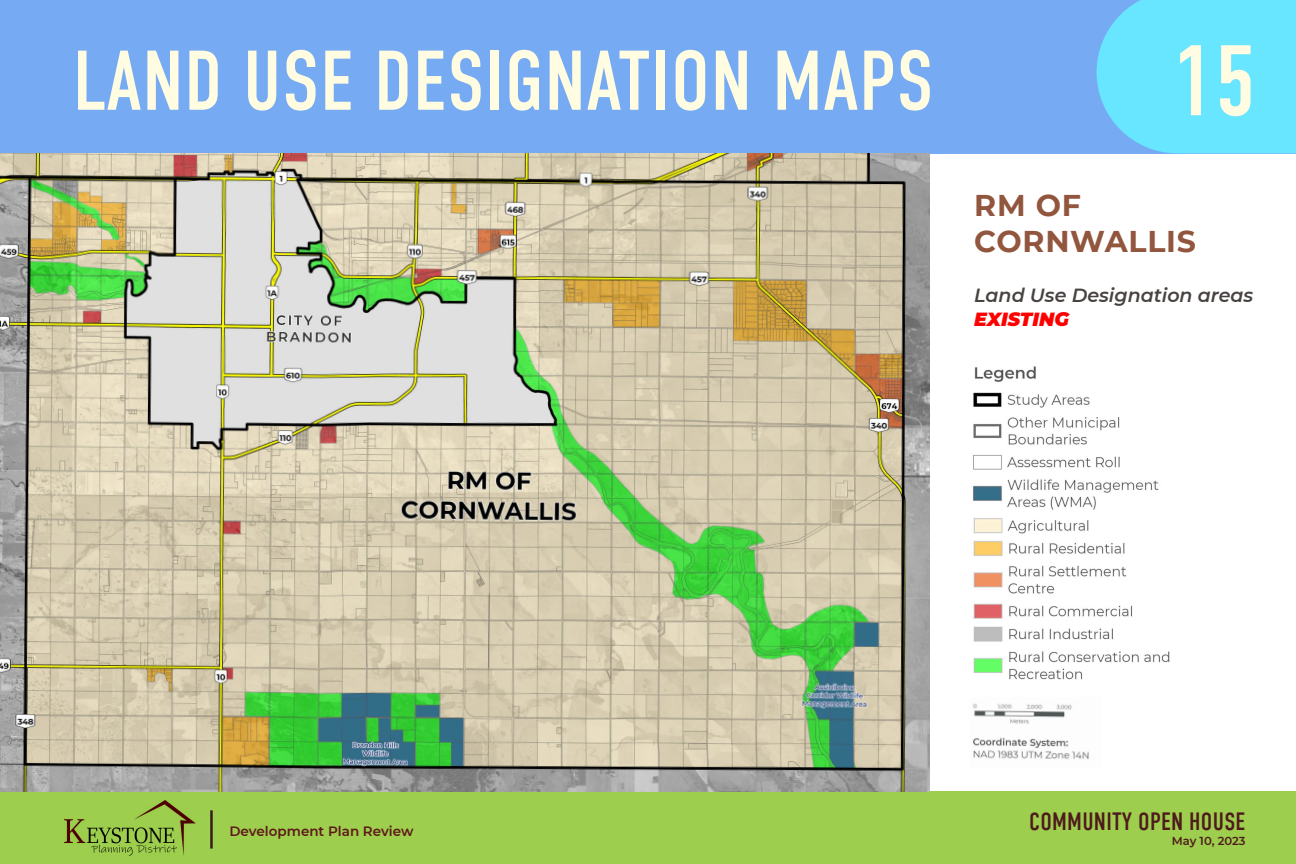
<style>
.page{position:relative;width:1296px;height:864px;background:#fff}
.page>*{position:absolute;margin:0;border:0;box-sizing:border-box;transform-origin:0 0}
.t1{font:100px "DIN Condensed";color:#fffce1}
.t2{font:84.5px "DIN Condensed";letter-spacing:.01em;color:#fffce1}
.t3{font:700 30px/36px "Montserrat";letter-spacing:.025em;color:#91563d}
.t4{font:25px "DIN Condensed";letter-spacing:.01em;color:#4e1b1c}
.t5{font:italic 600 19px "Montserrat";color:#484341}
.t6{font:italic 900 19px "Montserrat";color:#fe0000}
.t7{font:600 13.5px "Montserrat";color:#5e1819}
.t8{font:600 11.55px "Montserrat";color:#4e1b1c}
</style>
<div class="page">
<div style="left:0;top:791px;width:1296px;height:73px;background:#9dce4d"></div>
<div style="left:0;top:0;width:1296px;height:153px;background:#76abf4"></div>
<svg style="left:1097px;top:0;width:199px;height:153px;background:#69e0fe"></svg>
<img style="left:64px;top:800px;width:132px;height:55px">
<hr style="left:210px;top:810px;width:3px;height:39px;background:#361b1e">
<img style="left:0;top:153px;width:930px;height:638px">
<img style="left:973px;top:703px;width:116px;height:57px">
<img style="left:973px;top:366px;width:186px;height:144px">
<img style="left:973px;top:518px;width:197px;height:162px">
<h1 class="t2" style="left:73px;top:34px;width:862px">LAND USE DESIGNATION MAPS</h1>
<h1 class="t1" style="left:1173px;top:25px;width:85px">15</h1>
<h2 class="t3" style="left:974px;top:186px;width:223px">RM OF<br>CORNWALLIS</h2>
<p class="t5" style="left:974px;top:282px;width:281px">Land Use Designation areas</p>
<p class="t6" style="left:974px;top:305px;width:96px">EXISTING</p>
<p class="t7" style="left:229px;top:822px;width:186px">Development Plan Review</p>
<h1 class="t4" style="left:1029px;top:807px;width:218px">COMMUNITY OPEN HOUSE</h1>
<p class="t8" style="left:1172px;top:833px;width:75px">May 10, 2023</p>
</div>
